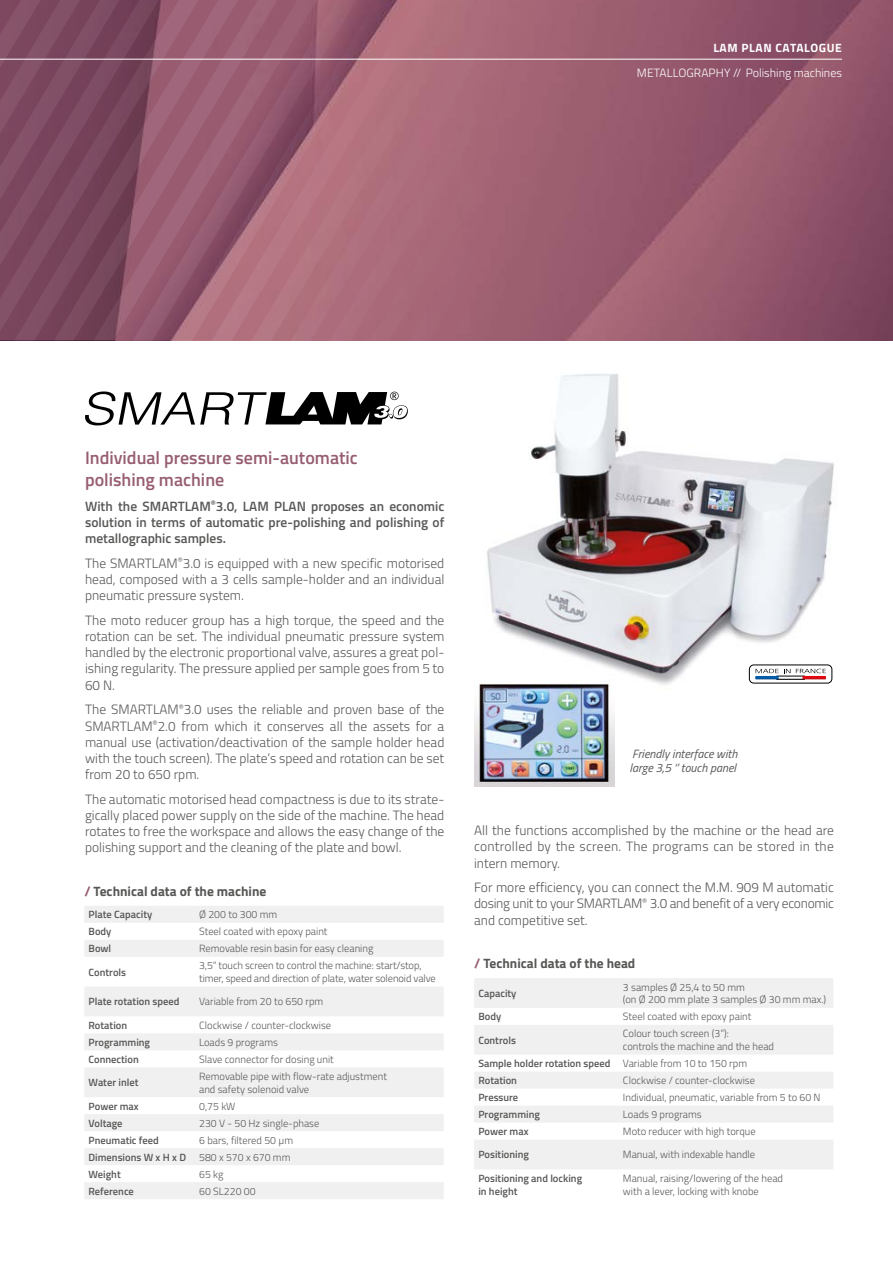
<style>
.page{position:relative;width:893px;height:1263px;background:#fff}
.page>*{position:absolute;margin:0;border:0;box-sizing:border-box;transform-origin:0 0}
.TEXTE_COURANT{font:600 18px/21.6px "Titillium";color:#975d72}
.TEXTE_COURANT-2{font:300 13.5px/16.2px "Titillium";color:#575756;text-align:justify}
.TEXTE_COURANT-3{font:600 13.5px/16.2px "Titillium";color:#575756;text-align:justify}
.Argument{font:700 13.5px "Titillium";color:#575756}
.LÉGENDE{font:italic 12px/14.4px "Titillium";color:#575756}
.t1{font:300 12px "Titillium";color:#fff}
.t2{font:700 12px "Titillium";letter-spacing:.05em;color:#fff}
.t3{font:300 10.5px/12.6px "Titillium";color:#575756}
.t4{font:600 10.5px/12.6px "Titillium";color:#575756}
.s1{color:#975d72}
</style>
<div class="page">
<img style="left:799px;top:0;width:94px;height:340px">
<svg style="left:584px;top:0;width:215px;height:340px;background:#97596e"></svg>
<svg style="left:7px;top:0;width:39px;height:340px;background:#7e4b62"></svg>
<svg style="left:46px;top:0;width:40px;height:340px;background:#7a485f"></svg>
<svg style="left:86px;top:0;width:39px;height:340px;background:#75445a"></svg>
<svg style="left:125px;top:0;width:40px;height:340px;background:#8b5469"></svg>
<svg style="left:165px;top:0;width:39px;height:340px;background:#995e73"></svg>
<svg style="left:204px;top:0;width:40px;height:340px;background:#9d6175"></svg>
<svg style="left:244px;top:0;width:39px;height:340px;background:#a06376"></svg>
<svg style="left:283px;top:0;width:40px;height:340px;background:#a36677"></svg>
<svg style="left:323px;top:0;width:39px;height:340px;background:#aa6b7a"></svg>
<svg style="left:362px;top:0;width:40px;height:340px;background:#ab6c7b"></svg>
<svg style="left:402px;top:0;width:39px;height:340px;background:#ac6c7a"></svg>
<div style="left:441px;top:0;width:40px;height:340px;background:#a76778"></div>
<div style="left:481px;top:0;width:103px;height:340px;background:#9f6172"></div>
<img style="left:487px;top:374px;width:347px;height:311px">
<img style="left:474px;top:679px;width:140px;height:108px">
<svg style="left:85px;top:391px;width:323px;height:34px"></svg>
<svg style="left:85px;top:906px;width:358px;height:293px;fill:#f0f0f0"></svg>
<svg style="left:474px;top:978px;width:359px;height:191px;fill:#f0f0f0"></svg>
<svg style="left:749px;top:665px;width:83px;height:18px"></svg>
<div style="left:749px;top:665px;width:83px;height:18px;border:1px solid #000;border-radius:4px"></div>
<svg style="left:755px;top:669px;width:35px;height:10px"></svg>
<svg style="left:796px;top:669px;width:30px;height:10px"></svg>
<hr style="left:0;top:59px;width:842px;height:1px;background:#fff">
<p class="t2" style="left:713px;top:38px;width:130px">LAM PLAN CATALOGUE</p>
<p class="t1" style="left:637px;top:64px;width:207px">METALLOGRAPHY // Polishing machines</p>
<p class="TEXTE_COURANT" style="left:85px;top:446px;width:274px">Individual pressure semi-automatic polishing machine</p>
<p class="TEXTE_COURANT-3" style="left:85px;top:497px;width:361px">With the SMARTLAM<sup>®</sup>3.0, LAM PLAN proposes an economic solution in terms of automatic pre-polishing and polishing of metallographic samples.</p>
<p class="TEXTE_COURANT-2" style="left:85px;top:554px;width:361px">The SMARTLAM<sup>®</sup>3.0 is equipped with a new specific motorised head, composed with a 3 cells sample-holder and an individual pneumatic pressure system.</p>
<p class="TEXTE_COURANT-2" style="left:85px;top:611px;width:361px">The moto reducer group has a high torque, the speed and the rotation can be set. The individual pneumatic pressure system handled by the electronic proportional valve, assures a great pol&shy;ishing regularity. The pressure applied per sample goes from 5 to 60 N.</p>
<p class="TEXTE_COURANT-2" style="left:85px;top:701px;width:361px">The SMARTLAM<sup>®</sup>3.0 uses the reliable and proven base of the SMARTLAM<sup>®</sup>2.0 from which it conserves all the assets for a manual use (activation/deactivation of the sample holder head with the touch screen). The plate’s speed and rotation can be set from 20 to 650 rpm.</p>
<p class="TEXTE_COURANT-2" style="left:85px;top:790px;width:361px">The automatic motorised head compactness is due to its strate&shy;gically placed power supply on the side of the machine. The head rotates to free the workspace and allows the easy change of the polishing support and the cleaning of the plate and bowl.</p>
<p class="Argument" style="left:84px;top:880px;width:184px"><span class="s1">/</span> Technical data of the machine</p>
<p class="t4" style="left:89px;top:908px;width:65px">Plate Capacity</p>
<p class="t3" style="left:199px;top:908px;width:80px">Ø 200 to 300 mm</p>
<p class="t4" style="left:89px;top:925px;width:24px">Body</p>
<p class="t3" style="left:199px;top:925px;width:130px">Steel coated with epoxy paint</p>
<p class="t4" style="left:89px;top:942px;width:24px">Bowl</p>
<p class="t3" style="left:199px;top:942px;width:176px">Removable resin basin for easy cleaning</p>
<p class="t4" style="left:89px;top:965px;width:39px">Controls</p>
<p class="t3" style="left:199px;top:959px;width:238px">3,5“ touch screen to control the machine: start/stop, timer, speed and direction of plate, water solenoid valve</p>
<p class="t4" style="left:89px;top:995px;width:92px">Plate rotation speed</p>
<p class="t3" style="left:199px;top:995px;width:126px">Variable from 20 to 650 rpm</p>
<p class="t4" style="left:89px;top:1018px;width:40px">Rotation</p>
<p class="t3" style="left:199px;top:1018px;width:134px">Clockwise / counter-clockwise</p>
<p class="t4" style="left:89px;top:1035px;width:63px">Programming</p>
<p class="t3" style="left:199px;top:1035px;width:80px">Loads 9 programs</p>
<p class="t4" style="left:89px;top:1052px;width:52px">Connection</p>
<p class="t3" style="left:199px;top:1052px;width:136px">Slave connector for dosing unit</p>
<p class="t4" style="left:89px;top:1076px;width:51px">Water inlet</p>
<p class="t3" style="left:199px;top:1069px;width:189px">Removable pipe with flow-rate adjustment and safety solenoid valve</p>
<p class="t4" style="left:89px;top:1099px;width:52px">Power max</p>
<p class="t3" style="left:199px;top:1099px;width:38px">0,75 kW</p>
<p class="t4" style="left:89px;top:1116px;width:36px">Voltage</p>
<p class="t3" style="left:199px;top:1116px;width:122px">230 V - 50 Hz single-phase</p>
<p class="t4" style="left:89px;top:1133px;width:72px">Pneumatic feed</p>
<p class="t3" style="left:199px;top:1133px;width:95px">6 bars, filtered 50 µm</p>
<p class="t4" style="left:89px;top:1150px;width:99px">Dimensions W x H x D</p>
<p class="t3" style="left:199px;top:1150px;width:93px">580 x 570 x 670 mm</p>
<p class="t4" style="left:89px;top:1167px;width:34px">Weight</p>
<p class="t3" style="left:199px;top:1167px;width:26px">65 kg</p>
<p class="t4" style="left:89px;top:1184px;width:47px">Reference</p>
<p class="t3" style="left:199px;top:1184px;width:58px">60 SL220 00</p>
<p class="LÉGENDE" style="left:629px;top:746px;width:109px">Friendly interface with large 3,5 ‘’ touch panel</p>
<p class="TEXTE_COURANT-2" style="left:474px;top:822px;width:361px">All the functions accomplished by the machine or the head are controlled by the screen. The programs can be stored in the intern memory.</p>
<p class="TEXTE_COURANT-2" style="left:474px;top:879px;width:361px">For more efficiency, you can connect the M.M. 909 M automatic dosing unit to your SMARTLAM<sup>®</sup> 3.0 and benefit of a very economic and competitive set.</p>
<p class="Argument" style="left:474px;top:953px;width:163px"><span class="s1">/</span> Technical data of the head</p>
<p class="t4" style="left:478px;top:986px;width:40px">Capacity</p>
<p class="t3" style="left:623px;top:980px;width:205px">3 samples Ø 25,4 to 50 mm<br>(on Ø 200 mm plate 3 samples Ø 30 mm max.)</p>
<p class="t4" style="left:478px;top:1010px;width:24px">Body</p>
<p class="t3" style="left:623px;top:1010px;width:130px">Steel coated with epoxy paint</p>
<p class="t4" style="left:478px;top:1033px;width:39px">Controls</p>
<p class="t3" style="left:623px;top:1027px;width:153px">Colour touch screen (3“):<br>controls the machine and the head</p>
<p class="t4" style="left:478px;top:1056px;width:134px">Sample holder rotation speed</p>
<p class="t3" style="left:623px;top:1056px;width:126px">Variable from 10 to 150 rpm</p>
<p class="t4" style="left:478px;top:1073px;width:40px">Rotation</p>
<p class="t3" style="left:623px;top:1073px;width:134px">Clockwise / counter-clockwise</p>
<p class="t4" style="left:478px;top:1090px;width:41px">Pressure</p>
<p class="t3" style="left:623px;top:1090px;width:199px">Individual, pneumatic, variable from 5 to 60 N</p>
<p class="t4" style="left:478px;top:1107px;width:63px">Programming</p>
<p class="t3" style="left:623px;top:1107px;width:80px">Loads 9 programs</p>
<p class="t4" style="left:478px;top:1124px;width:52px">Power max</p>
<p class="t3" style="left:623px;top:1124px;width:134px">Moto reducer with high torque</p>
<p class="t4" style="left:478px;top:1148px;width:52px">Positioning</p>
<p class="t3" style="left:623px;top:1148px;width:134px">Manual, with indexable handle</p>
<p class="t4" style="left:478px;top:1171px;width:105px">Positioning and locking in height</p>
<p class="t3" style="left:623px;top:1171px;width:162px">Manual, raising/lowering of the head with a lever, locking with knobe</p>
</div>
